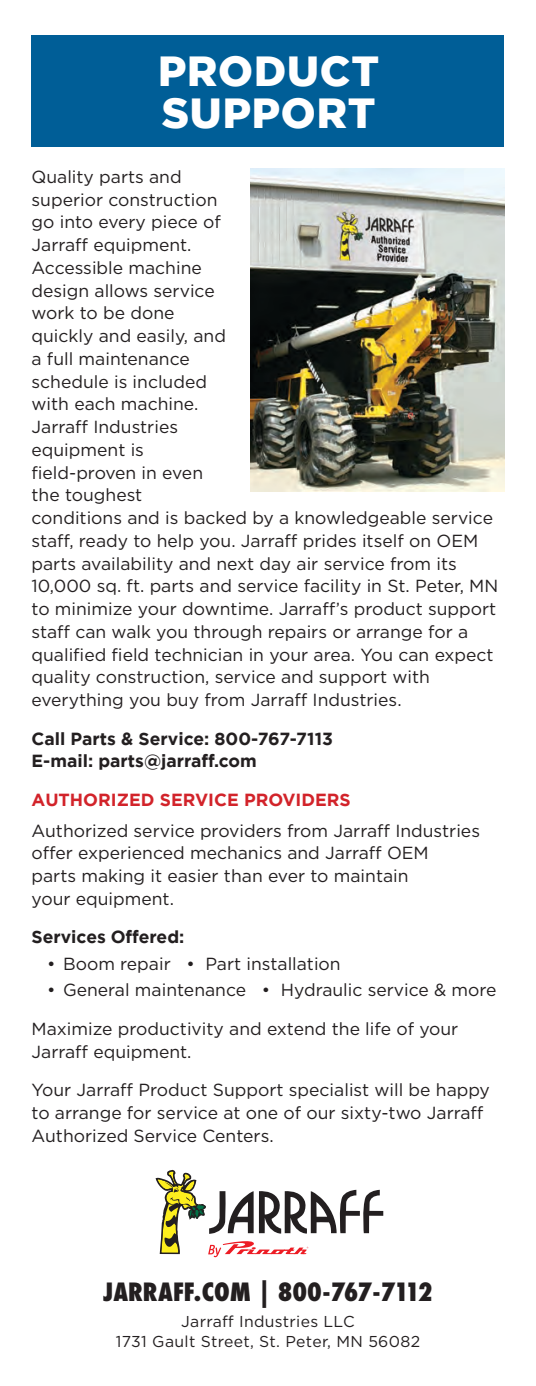
<style>
.page{position:relative;width:536px;height:1386px;background:#fff}
.page>*{position:absolute;margin:0;border:0;box-sizing:border-box;transform-origin:0 0}
.t1{font:900 42px/42px "Gotham";letter-spacing:.02em;color:#fff}
.t2{font:800 27.65px "Futura PT Cond";color:#231f20}
.t3{font:17.5px/22.8px "Gotham";color:#231f20}
.t4{font:700 17.5px/22.8px "Gotham";color:#231f20}
.t5{font:700 17.5px "Gotham";color:#d2232a}
.t6{font:15.75px/19.2px "Gotham";letter-spacing:.02em;color:#231f20;text-align:center}
</style>
<div class="page">
<div style="left:32px;top:35px;width:472px;height:112px;background:#005e97"></div>
<img style="left:250px;top:169px;width:254px;height:322px">
<svg style="left:155px;top:1169px;width:228px;height:88px"></svg>
<h1 class="t1" style="left:158px;top:49px;width:222px">PRODUCT<br>SUPPORT</h1>
<p class="t3" style="left:32px;top:165px;width:468px">Quality parts and<br>superior construction<br>go into every piece of<br>Jarraff equipment.<br>Accessible machine<br>design allows service<br>work to be done<br>quickly and easily, and<br>a full maintenance<br>schedule is included<br>with each machine.<br>Jarraff Industries<br>equipment is<br>field-proven in even<br>the toughest<br>conditions and is backed by a knowledgeable service staff, ready to help you. Jarraff prides itself on OEM parts availability and next day air service from its<br>10,000 sq. ft. parts and service facility in St. Peter, MN to minimize your downtime. Jarraff’s product support staff can walk you through repairs or arrange for a qualified field technician in your area. You can expect quality construction, service and support with everything you buy from Jarraff Industries.</p>
<p class="t4" style="left:32px;top:727px;width:303px">Call Parts &amp; Service: 800-767-7113<br>E-mail: parts@jarraff.com</p>
<p class="t5" style="left:32px;top:788px;width:320px">AUTHORIZED SERVICE PROVIDERS</p>
<p class="t3" style="left:32px;top:819px;width:450px">Authorized service providers from Jarraff Industries offer experienced mechanics and Jarraff OEM<br>parts making it easier than ever to maintain<br>your equipment.</p>
<p class="t4" style="left:32px;top:926px;width:154px">Services Offered:</p>
<p class="t3" style="left:47px;top:952px;width:295px">• Boom repair • Part installation</p>
<p class="t3" style="left:47px;top:978px;width:450px">• General maintenance • Hydraulic service &amp; more</p>
<p class="t3" style="left:32px;top:1017px;width:428px">Maximize productivity and extend the life of your<br>Jarraff equipment.</p>
<p class="t3" style="left:32px;top:1078px;width:460px">Your Jarraff Product Support specialist will be happy to arrange for service at one of our sixty-two Jarraff<br>Authorized Service Centers.</p>
<h2 class="t2" style="left:103px;top:1276px;width:330px">JARRAFF.COM | 800-767-7112</h2>
<p class="t6" style="left:116px;top:1312px;width:305px">Jarraff Industries LLC<br>1731 Gault Street, St. Peter, MN 56082</p>
</div>
